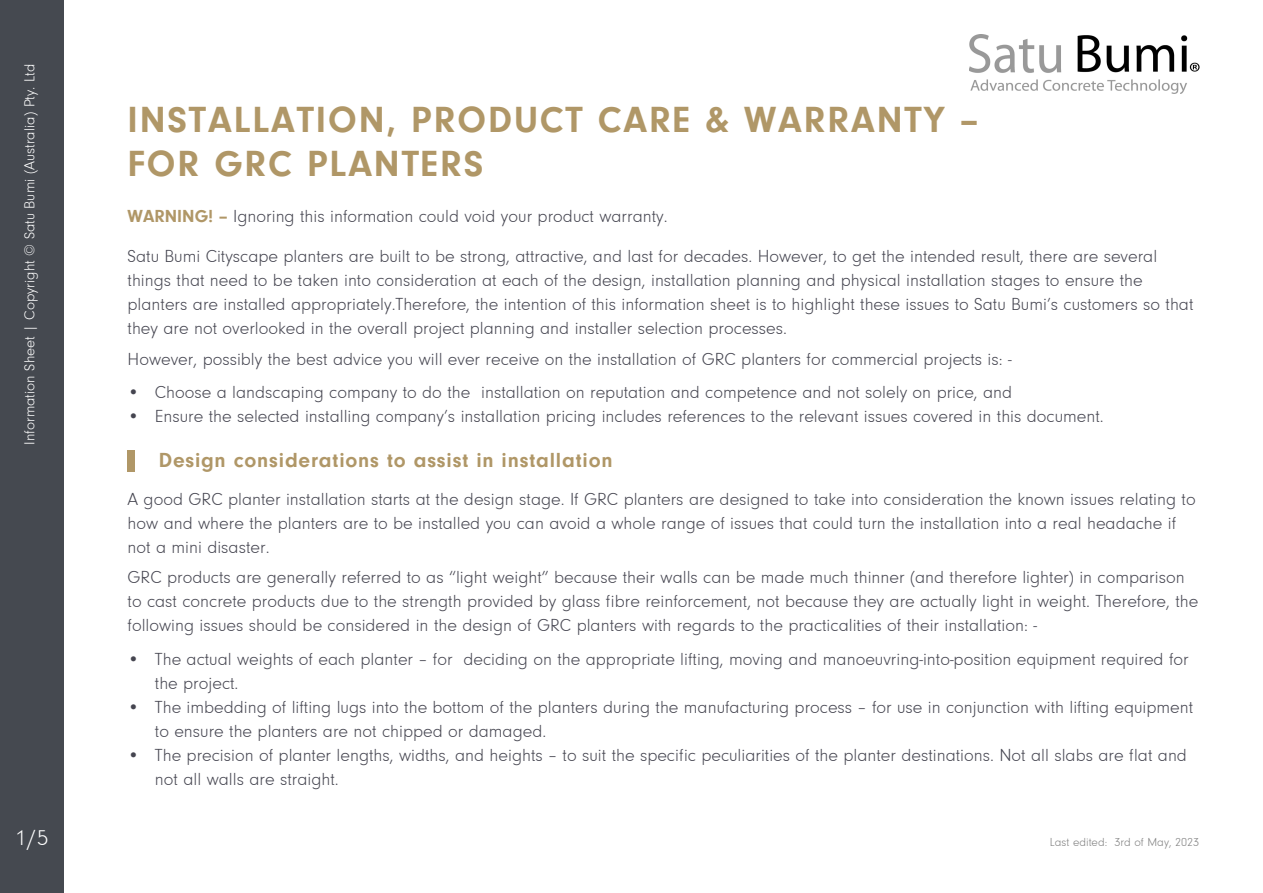
<style>
.page{position:relative;width:1263px;height:893px;background:#fff}
.page>*{position:absolute;margin:0;border:0;box-sizing:border-box;transform-origin:0 0}
.t1{font:700 37.5px "Neuzeit Gro";letter-spacing:.05em;color:#b09767}
.t2{font:300 22.5px "Neuzeit Gro";color:#fff}
.t3{font:700 21px "Neuzeit Gro";letter-spacing:.04em;color:#b09767}
.t4{font:300 18px/24px "Neuzeit Gro";color:#454550}
.t5{font:700 18px "Neuzeit Gro";color:#454550}
.t6{font:300 15px "Neuzeit Gro";color:#fff}
.t7{font:300 12px "Neuzeit Gro";color:#7f7f7f}
.s1{font-weight:700;color:#b09767}
</style>
<div class="page">
<div style="left:0;top:0;width:64px;height:893px;background:#454950"></div>
<img style="left:969px;top:34px;width:230px;height:59px">
<div style="left:128px;top:450px;width:7px;height:21px;background:#b09767"></div>
<p class="t6" style="left:22px;top:445px;width:383px;rotate:-90deg">Information Sheet | Copyright © Satu Bumi (Australia) Pty. Ltd</p>
<p class="t1" style="left:128px;top:99px;width:852px">INSTALLATION, PRODUCT CARE &amp; WARRANTY –</p>
<p class="t1" style="left:128px;top:142px;width:357px">FOR GRC PLANTERS</p>
<p class="t4" style="left:128px;top:205px;width:542px"><span class="s1">WARNING! –</span> Ignoring this information could void your product warranty.</p>
<p class="t4" style="left:128px;top:244px;width:1067px">Satu Bumi Cityscape planters are built to be strong, attractive, and last for decades. However, to get the intended result, there are several things that need to be taken into consideration at each of the design, installation planning and physical installation stages to ensure the planters are installed appropriately.Therefore, the intention of this information sheet is to highlight these issues to Satu Bumi’s customers so that they are not overlooked in the overall project planning and installer selection processes.</p>
<p class="t4" style="left:128px;top:348px;width:885px">However, possibly the best advice you will ever receive on the installation of GRC planters for commercial projects is: -</p>
<p class="t4" style="left:155px;top:380px;width:859px">Choose a landscaping company to do the installation on reputation and competence and not solely on price, and</p>
<p class="t4" style="left:155px;top:404px;width:950px">Ensure the selected installing company’s installation pricing includes references to the relevant issues covered in this document.</p>
<p class="t5" style="left:128px;top:382px;width:14px">•</p>
<p class="t5" style="left:128px;top:406px;width:14px">•</p>
<p class="t3" style="left:159px;top:448px;width:455px">Design considerations to assist in installation</p>
<p class="t4" style="left:128px;top:487px;width:1069px">A good GRC planter installation starts at the design stage. If GRC planters are designed to take into consideration the known issues relating to how and where the planters are to be installed you can avoid a whole range of issues that could turn the installation into a real headache if not a mini disaster.</p>
<p class="t4" style="left:128px;top:566px;width:1072px">GRC products are generally referred to as “light weight” because their walls can be made much thinner (and therefore lighter) in comparison to cast concrete products due to the strength provided by glass fibre reinforcement, not because they are actually light in weight. Therefore, the following issues should be considered in the design of GRC planters with regards to the practicalities of their installation: -</p>
<p class="t4" style="left:155px;top:647px;width:1035px">The actual weights of each planter – for deciding on the appropriate lifting, moving and manoeuvring-into-position equipment required for the project.</p>
<p class="t4" style="left:155px;top:695px;width:1040px">The imbedding of lifting lugs into the bottom of the planters during the manufacturing process – for use in conjunction with lifting equipment to ensure the planters are not chipped or damaged.</p>
<p class="t4" style="left:155px;top:743px;width:1033px">The precision of planter lengths, widths, and heights – to suit the specific peculiarities of the planter destinations. Not all slabs are flat and not all walls are straight.</p>
<p class="t5" style="left:128px;top:649px;width:14px">•</p>
<p class="t5" style="left:128px;top:697px;width:14px">•</p>
<p class="t5" style="left:128px;top:745px;width:14px">•</p>
<p class="t2" style="left:15px;top:826px;width:35px">1/5</p>
<p class="t7" style="left:1050px;top:835px;width:151px">Last edited: 3rd of May, 2023</p>
</div>
